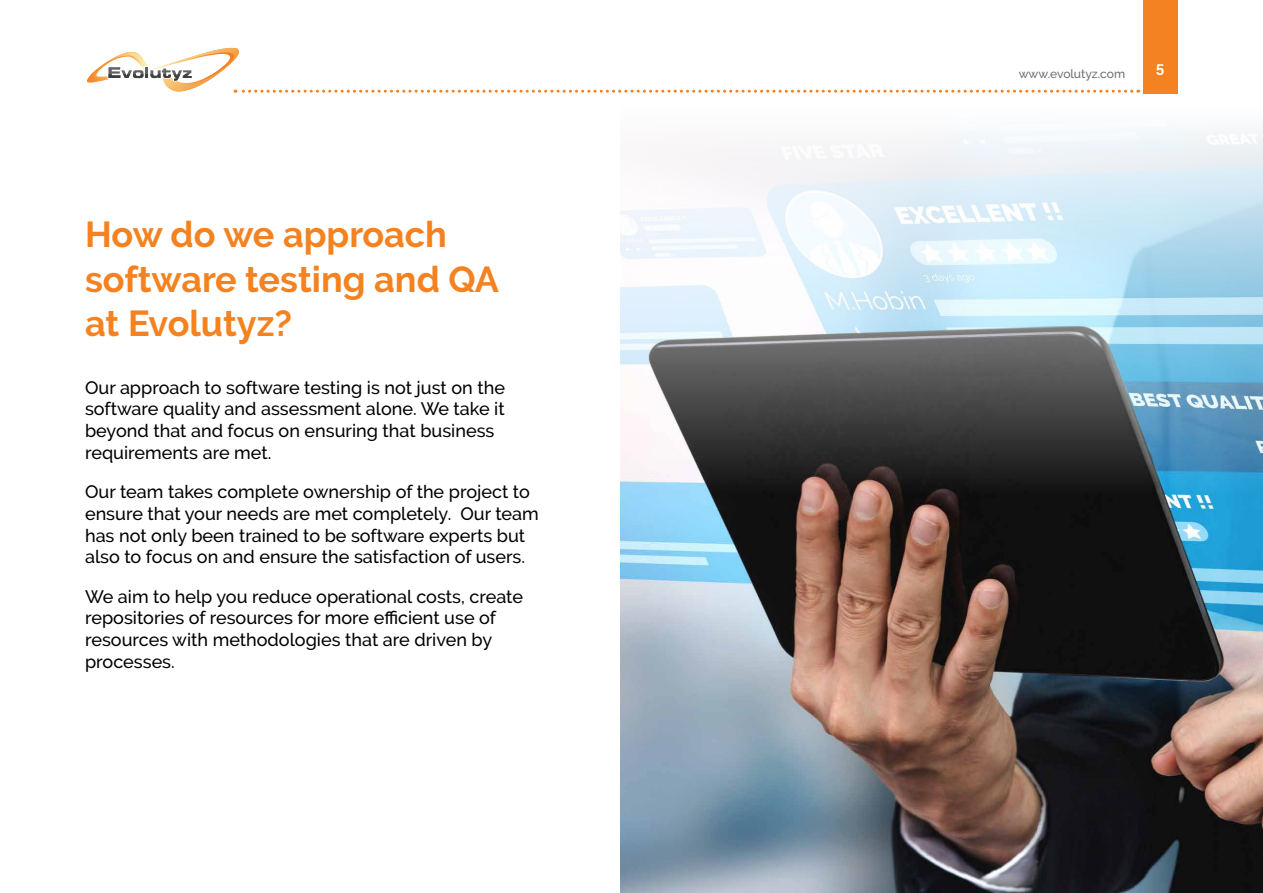
<style>
.page{position:relative;width:1263px;height:893px;background:#fff}
.page>*{position:absolute;margin:0;border:0;box-sizing:border-box;transform-origin:0 0}
.t1{font:700 36px/44.4px "Raleway";color:#f58220}
.t2{font:500 18px/21.6px "Raleway";color:#000}
.t3{font:700 15px "Roboto";color:#fff}
.t4{font:500 12px "Raleway";color:#6d6e71}
</style>
<div class="page">
<img style="left:621px;top:493px;width:642px;height:400px">
<svg style="left:620px;top:0;width:643px;height:493px"></svg>
<div style="left:1143px;top:0;width:34px;height:93px;background:#f58220"></div>
<svg style="left:87px;top:48px;width:1045px;height:45px"></svg>
<h1 class="t1" style="left:85px;top:213px;width:415px">How do we approach software testing and QA at Evolutyz?</h1>
<p class="t2" style="left:85px;top:377px;width:421px">Our approach to software testing is not just on the software quality and assessment alone. We take it beyond that and focus on ensuring that business requirements are met.</p>
<p class="t2" style="left:85px;top:481px;width:455px">Our team takes complete ownership of the project to ensure that your needs are met completely. Our team has not only been trained to be software experts but also to focus on and ensure the satisfaction of users.</p>
<p class="t2" style="left:85px;top:586px;width:440px">We aim to help you reduce operational costs, create repositories of resources for more efficient use of resources with methodologies that are driven by processes.</p>
<p class="t4" style="left:1019px;top:67px;width:108px">www.evolutyz.com</p>
<p class="t3" style="left:1156px;top:59px;width:10px">5</p>
</div>
